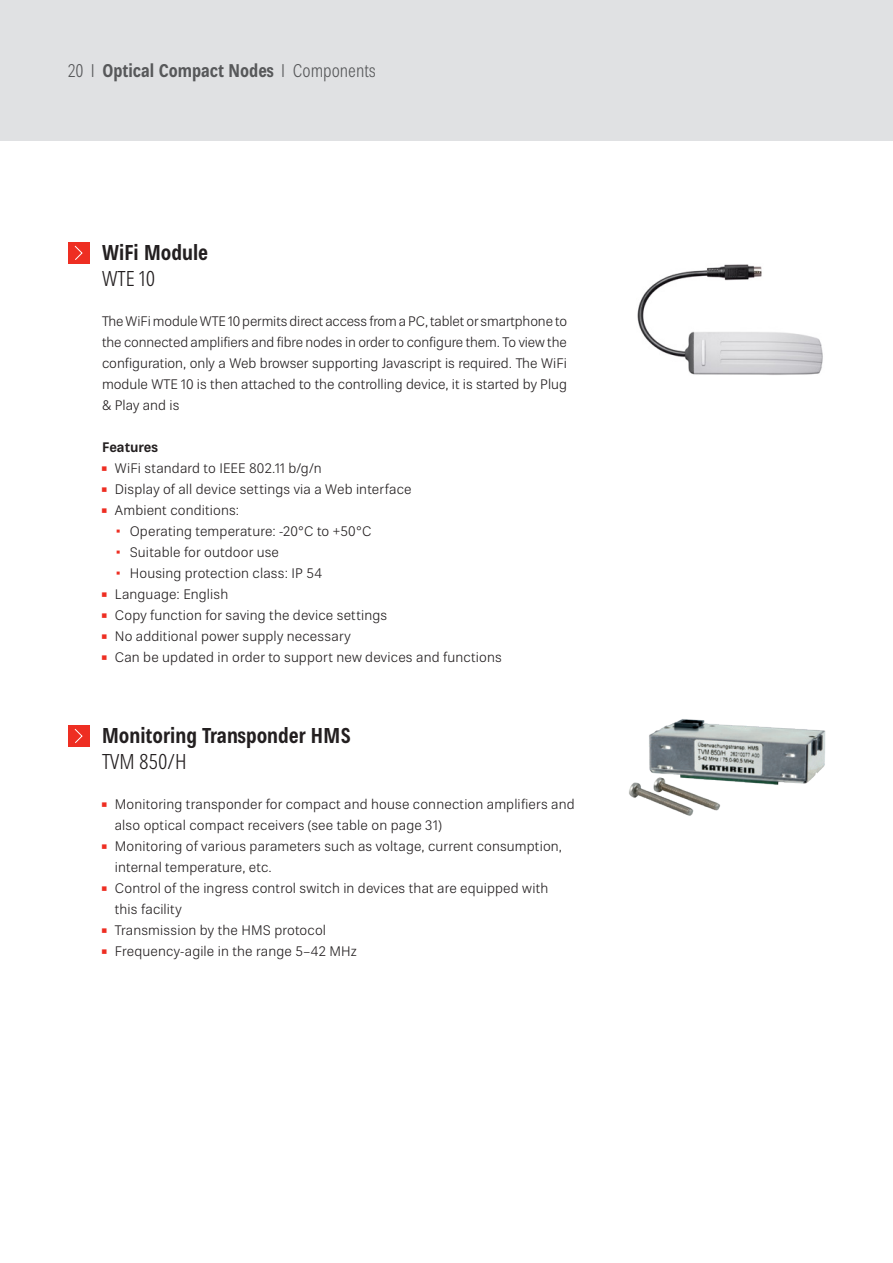
<style>
.page{position:relative;width:893px;height:1263px;background:#fff}
.page>*{position:absolute;margin:0;border:0;box-sizing:border-box;transform-origin:0 0}
.t1{font:700 condensed 21px "Kathrein 77";color:#231f20}
.t2{font:300 condensed 21px "Kathrein 47";color:#231f20}
.t3{font:700 condensed 18px "Kathrein 77";color:#57585a}
.t4{font:300 13.5px/21px "Kathrein 45";letter-spacing:.01em;color:#231f20}
.t5{font:700 13.5px "Kathrein 75";color:#231f20}
.s1{font-family:"Kathrein 47";font-weight:300}
.s2{font-size:18px;color:#ee2e22}
.s3{font-size:12px;color:#ee2e22}
</style>
<div class="page">
<div style="left:0;top:0;width:893px;height:140px;background:#e0e1e3"></div>
<img style="left:629px;top:719px;width:197px;height:97px">
<img style="left:637px;top:264px;width:186px;height:111px">
<div style="left:68px;top:242px;width:21px;height:21px;background:#ee2e22"></div>
<svg style="left:74px;top:245px;width:9px;height:15px"></svg>
<div style="left:68px;top:725px;width:21px;height:21px;background:#ee2e22"></div>
<svg style="left:74px;top:729px;width:9px;height:14px"></svg>
<h2 class="t3" style="left:68px;top:58px;width:309px"><span class="s1">20 I</span> Optical Compact Nodes <span class="s1">I Components</span></h2>
<h1 class="t1" style="left:102px;top:238px;width:108px">WiFi Module</h1>
<h1 class="t2" style="left:102px;top:264px;width:55px">WTE 10</h1>
<p class="t4" style="left:102px;top:311px;width:467px;text-align:justify">The WiFi module WTE 10 permits direct access from a PC, tablet or smartphone to the connected amplifiers and fibre nodes in order to configure them. To view the configuration, only a Web browser supporting Javascript is required. The WiFi module WTE 10 is then attached to the controlling device, it is started by Plug &amp; Play and is</p>
<p class="t5" style="left:102px;top:438px;width:57px">Features</p>
<p class="t4" style="left:102px;top:458px;width:221px"><span class="s2">▪</span>WiFi standard to IEEE 802.11 b/g/n</p>
<p class="t4" style="left:102px;top:479px;width:311px"><span class="s2">▪</span>Display of all device settings via a Web interface</p>
<p class="t4" style="left:102px;top:500px;width:139px"><span class="s2">▪</span>Ambient conditions:</p>
<p class="t4" style="left:117px;top:521px;width:256px"><span class="s3">▪</span> Operating temperature: -20°C to +50°C</p>
<p class="t4" style="left:117px;top:542px;width:164px"><span class="s3">▪</span> Suitable for outdoor use</p>
<p class="t4" style="left:117px;top:563px;width:207px"><span class="s3">▪</span> Housing protection class: IP 54</p>
<p class="t4" style="left:102px;top:584px;width:128px"><span class="s2">▪</span>Language: English</p>
<p class="t4" style="left:102px;top:605px;width:287px"><span class="s2">▪</span>Copy function for saving the device settings</p>
<p class="t4" style="left:102px;top:626px;width:250px"><span class="s2">▪</span>No additional power supply necessary</p>
<p class="t4" style="left:102px;top:647px;width:401px"><span class="s2">▪</span>Can be updated in order to support new devices and functions</p>
<h1 class="t1" style="left:102px;top:721px;width:251px">Monitoring Transponder HMS</h1>
<h1 class="t2" style="left:102px;top:747px;width:86px">TVM 850/H</h1>
<p class="t4" style="left:115px;top:794px;width:461px;text-indent:-13px"><span class="s2">▪</span>Monitoring transponder for compact and house connection amplifiers and also optical compact receivers (see table on page 31)</p>
<p class="t4" style="left:115px;top:836px;width:449px;text-indent:-13px"><span class="s2">▪</span> Monitoring of various parameters such as voltage, current consumption, internal temperature, etc.</p>
<p class="t4" style="left:115px;top:878px;width:435px;text-indent:-13px"><span class="s2">▪</span>Control of the ingress control switch in devices that are equipped with this facility</p>
<p class="t4" style="left:102px;top:920px;width:226px"><span class="s2">▪</span>Transmission by the HMS protocol</p>
<p class="t4" style="left:102px;top:941px;width:256px"><span class="s2">▪</span>Frequency-agile in the range 5–42 MHz</p>
</div>
